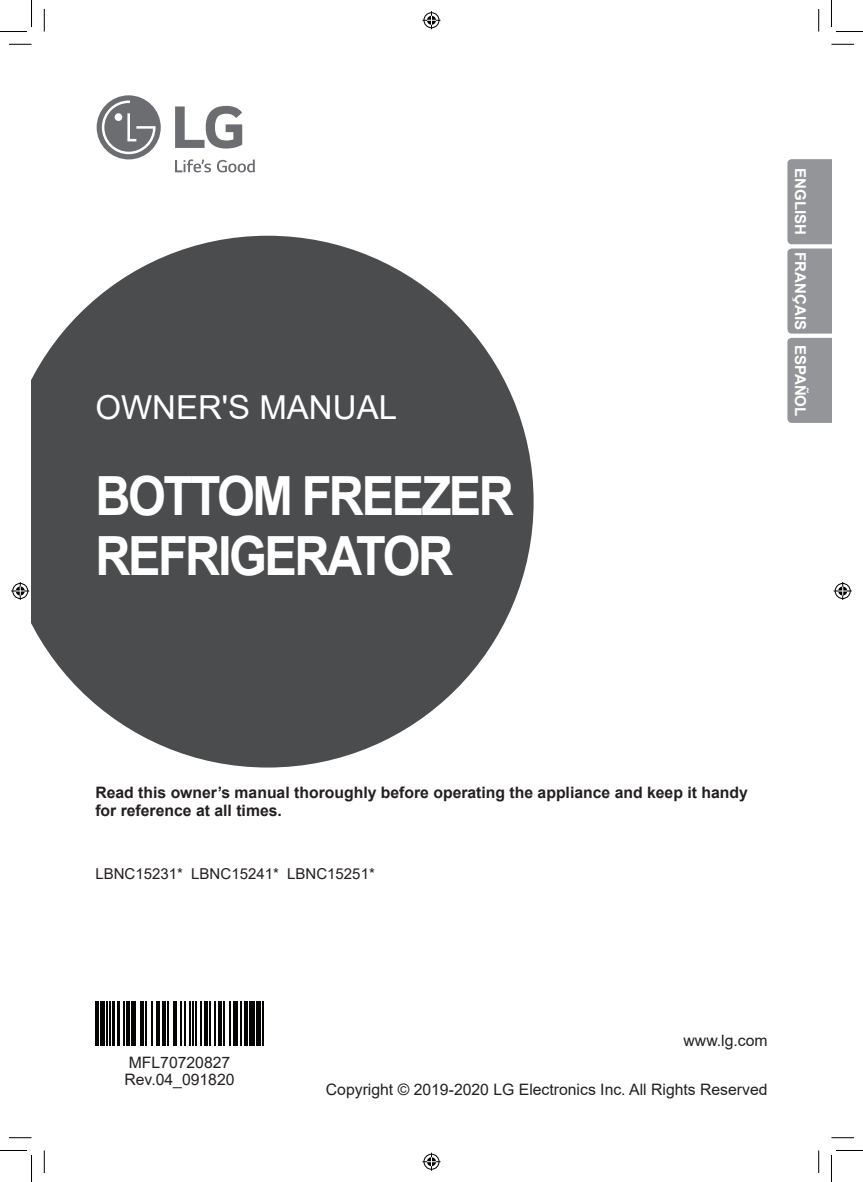
<style>
.page{position:relative;width:863px;height:1182px;background:#fff}
.page>*{position:absolute;margin:0;border:0;box-sizing:border-box;transform-origin:0 0}
.t1{font:700 54px/60px "Arial";letter-spacing:-.05em;color:#fff;scale:.9 1}
.t2{font:33px "Arial";color:#fff}
.t3{font:700 15.75px/17.2px "Arial";color:#231f20}
.t4{font:15.75px/17.2px "Arial";color:#231f20}
.t5{font:15px "Arial";color:#231f20}
.t6{font:700 15px "Arial";color:#fff}
</style>
<div class="page">
<svg style="left:32px;top:236px;width:501px;height:531px;fill:#4b4c4d"></svg>
<div style="left:97px;top:95px;width:64px;height:64px;background:#6c6d70;border-radius:50%"></div>
<svg style="left:102px;top:100px;width:53px;height:54px"></svg>
<svg style="left:175px;top:159px;width:36px;height:13px"></svg>
<svg style="left:217px;top:159px;width:38px;height:13px"></svg>
<svg style="left:175px;top:106px;width:67px;height:42px"></svg>
<svg style="left:787px;top:159px;width:44px;height:264px;background:#989a9d"></svg>
<hr style="left:95px;top:1001px;width:2px;height:44px;background:#040503">
<hr style="left:98px;top:1001px;width:1px;height:44px;background:#040503">
<div style="left:100px;top:1001px;width:5px;height:44px;background:#040503"></div>
<hr style="left:106px;top:1001px;width:2px;height:44px;background:#040503">
<hr style="left:109px;top:1001px;width:1px;height:44px;background:#040503">
<hr style="left:113px;top:1001px;width:2px;height:44px;background:#040503">
<hr style="left:118px;top:1001px;width:2px;height:44px;background:#040503">
<hr style="left:124px;top:1001px;width:1px;height:44px;background:#040503">
<hr style="left:126px;top:1001px;width:1px;height:44px;background:#040503">
<hr style="left:129px;top:1001px;width:1px;height:44px;background:#040503">
<hr style="left:131px;top:1001px;width:1px;height:44px;background:#040503">
<hr style="left:134px;top:1001px;width:2px;height:44px;background:#040503">
<hr style="left:140px;top:1001px;width:1px;height:44px;background:#040503">
<hr style="left:142px;top:1001px;width:2px;height:44px;background:#040503">
<hr style="left:145px;top:1001px;width:1px;height:44px;background:#040503">
<hr style="left:151px;top:1001px;width:1px;height:44px;background:#040503">
<hr style="left:156px;top:1001px;width:1px;height:44px;background:#040503">
<hr style="left:158px;top:1001px;width:2px;height:44px;background:#040503">
<hr style="left:162px;top:1001px;width:1px;height:44px;background:#040503">
<hr style="left:165px;top:1001px;width:1px;height:44px;background:#040503">
<hr style="left:167px;top:1001px;width:1px;height:44px;background:#040503">
<hr style="left:173px;top:1001px;width:1px;height:44px;background:#040503">
<hr style="left:176px;top:1001px;width:1px;height:44px;background:#040503">
<hr style="left:181px;top:1001px;width:1px;height:44px;background:#040503">
<hr style="left:184px;top:1001px;width:2px;height:44px;background:#040503">
<hr style="left:189px;top:1001px;width:2px;height:44px;background:#040503">
<hr style="left:192px;top:1001px;width:1px;height:44px;background:#040503">
<hr style="left:196px;top:1001px;width:1px;height:44px;background:#040503">
<hr style="left:200px;top:1001px;width:2px;height:44px;background:#040503">
<hr style="left:204px;top:1001px;width:1px;height:44px;background:#040503">
<hr style="left:207px;top:1001px;width:1px;height:44px;background:#040503">
<hr style="left:209px;top:1001px;width:1px;height:44px;background:#040503">
<hr style="left:214px;top:1001px;width:1px;height:44px;background:#040503">
<hr style="left:218px;top:1001px;width:1px;height:44px;background:#040503">
<hr style="left:220px;top:1001px;width:2px;height:44px;background:#040503">
<hr style="left:223px;top:1001px;width:1px;height:44px;background:#040503">
<hr style="left:229px;top:1001px;width:1px;height:44px;background:#040503">
<hr style="left:233px;top:1001px;width:2px;height:44px;background:#040503">
<hr style="left:236px;top:1001px;width:2px;height:44px;background:#040503">
<hr style="left:240px;top:1001px;width:1px;height:44px;background:#040503">
<hr style="left:244px;top:1001px;width:3px;height:44px;background:#040503">
<hr style="left:249px;top:1001px;width:1px;height:44px;background:#040503">
<hr style="left:251px;top:1001px;width:1px;height:44px;background:#040503">
<hr style="left:254px;top:1001px;width:1px;height:44px;background:#040503">
<div style="left:256px;top:1001px;width:5px;height:44px;background:#040503"></div>
<hr style="left:262px;top:1001px;width:2px;height:44px;background:#040503">
<svg style="left:9px;top:44px;width:23px;height:1px"></svg>
<svg style="left:831px;top:44px;width:22px;height:1px"></svg>
<svg style="left:9px;top:1137px;width:23px;height:1px"></svg>
<svg style="left:831px;top:1137px;width:22px;height:1px"></svg>
<svg style="left:44px;top:9px;width:1px;height:23px"></svg>
<svg style="left:44px;top:1150px;width:1px;height:22px"></svg>
<svg style="left:818px;top:9px;width:1px;height:23px"></svg>
<svg style="left:818px;top:1150px;width:1px;height:22px"></svg>
<svg style="left:0;top:0;width:32px;height:32px"></svg>
<svg style="left:0;top:1150px;width:32px;height:31px"></svg>
<svg style="left:831px;top:0;width:31px;height:32px"></svg>
<svg style="left:831px;top:1150px;width:31px;height:31px"></svg>
<svg style="left:422px;top:11px;width:18px;height:18px"></svg>
<svg style="left:422px;top:1152px;width:18px;height:18px"></svg>
<svg style="left:11px;top:582px;width:18px;height:18px"></svg>
<svg style="left:833px;top:582px;width:18px;height:18px"></svg>
<h2 class="t2" style="left:95px;top:385px;width:303px">OWNER'S MANUAL</h2>
<h1 class="t1" style="left:95px;top:466px;width:466px">BOTTOM FREEZER<br>REFRIGERATOR</h1>
<p class="t6" style="left:810px;top:168px;width:68px;rotate:90deg">ENGLISH</p>
<p class="t6" style="left:810px;top:252px;width:79px;rotate:90deg">FRANÇAIS</p>
<p class="t6" style="left:810px;top:345px;width:73px;rotate:90deg">ESPAÑOL</p>
<p class="t3" style="left:95px;top:784px;width:654px">Read this owner’s manual thoroughly before operating the appliance and keep it handy for reference at all times.</p>
<p class="t5" style="left:95px;top:862px;width:281px">LBNC15231* LBNC15241* LBNC15251*</p>
<p class="t4" style="left:683px;top:1031px;width:86px">www.lg.com</p>
<p class="t4" style="left:124px;top:1053px;width:112px">MFL70720827<br>Rev.04_091820</p>
<p class="t4" style="left:326px;top:1080px;width:443px">Copyright © 2019-2020 LG Electronics Inc. All Rights Reserved</p>
</div>
